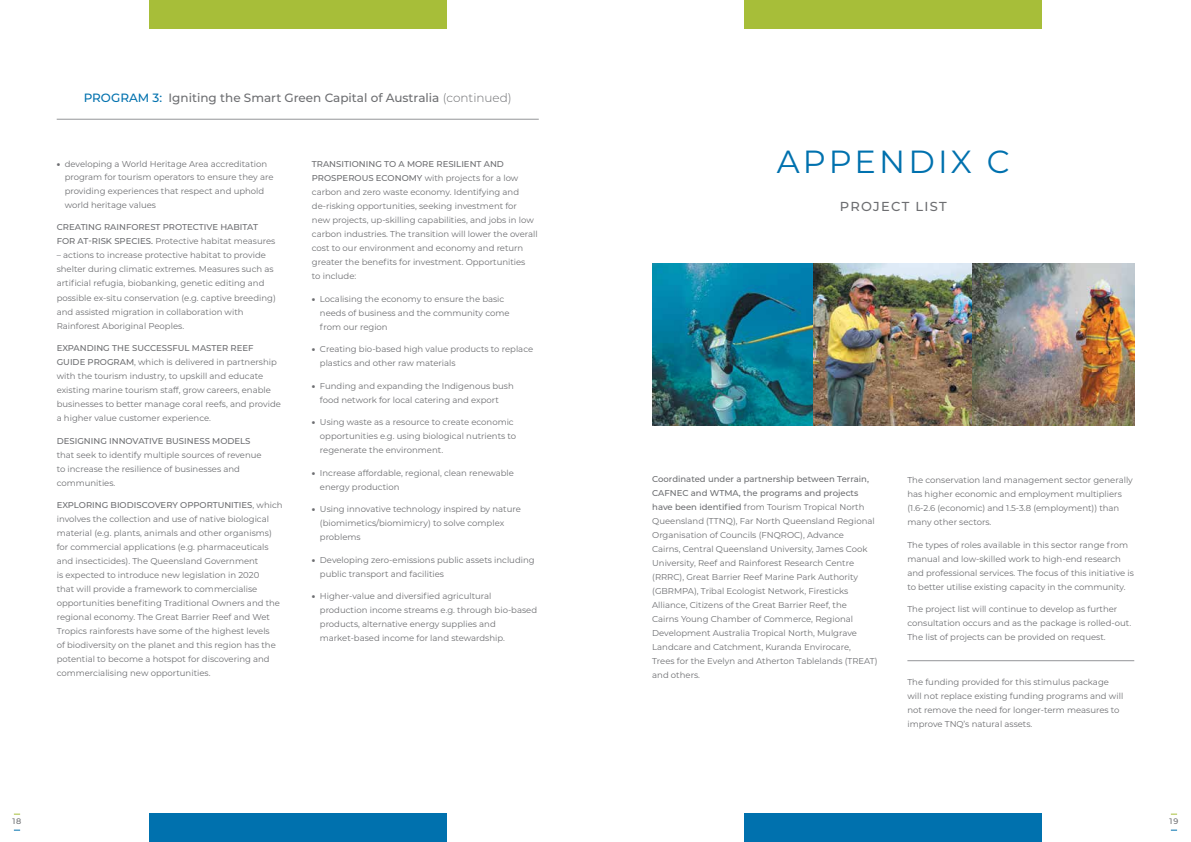
<style>
.page{position:relative;width:1191px;height:842px;background:#fff}
.page>*{position:absolute;margin:0;border:0;box-sizing:border-box;transform-origin:0 0}
.t1{font:32px "Montserrat";letter-spacing:.1em;color:#0071ae}
.t2{font:500 13px "Montserrat";letter-spacing:.095em;color:#6d6e71}
.t3{font:500 12px "Montserrat";color:#6d6e71}
.t4{font:8.5px/14px "Montserrat";color:#6d6e71}
.t5{font:500 8.5px/14px "Montserrat";color:#6d6e71}
.t6{font:500 8px "Montserrat";color:#6d6e71}
.s1{color:#0071ae}
.s2{font-weight:300}
.s3{font-weight:900}
.s4{font-weight:400}
.s5{font-weight:500}
</style>
<div class="page">
<div style="left:149px;top:0;width:297px;height:28px;background:#a7be39"></div>
<div style="left:744px;top:0;width:298px;height:28px;background:#a7be39"></div>
<div style="left:149px;top:814px;width:297px;height:28px;background:#0071ae"></div>
<div style="left:744px;top:814px;width:298px;height:28px;background:#0071ae"></div>
<hr style="left:57px;top:119px;width:482px;height:1px;background:#939598">
<hr style="left:907px;top:660px;width:227px;height:1px;background:#939598">
<img style="left:652px;top:264px;width:482px;height:161px">
<h3 class="t3" style="left:84px;top:90px;width:429px"><span class="s1">PROGRAM 3:</span> Igniting the Smart Green Capital of Australia <span class="s2">(continued)</span></h3>
<p class="t4" style="left:65px;top:157px;width:210px;line-height:13.7px;text-indent:-8px"><span class="s3">•</span> developing a World Heritage Area accreditation program for tourism operators to ensure they are providing experiences that respect and uphold world heritage values</p>
<p class="t5" style="left:57px;top:220px;width:220px">CREATING RAINFOREST PROTECTIVE HABITAT<br>FOR AT-RISK SPECIES. <span class="s4">Protective habitat measures</span></p>
<p class="t4" style="left:57px;top:248px;width:221px">– actions to increase protective habitat to provide shelter during climatic extremes. Measures such as artificial refugia, biobanking, genetic editing and possible ex-situ conservation (e.g. captive breeding) and assisted migration in collaboration with Rainforest Aboriginal Peoples.</p>
<p class="t4" style="left:57px;top:341px;width:226px"><span class="s5">EXPANDING THE SUCCESSFUL MASTER REEF GUIDE PROGRAM</span>, which is delivered in partnership with the tourism industry, to upskill and educate existing marine tourism staff, grow careers, enable businesses to better manage coral reefs, and provide a higher value customer experience.</p>
<p class="t5" style="left:57px;top:433px;width:195px">DESIGNING INNOVATIVE BUSINESS MODELS</p>
<p class="t4" style="left:57px;top:447px;width:206px">that seek to identify multiple sources of revenue to increase the resilience of businesses and communities.</p>
<p class="t4" style="left:57px;top:498px;width:227px"><span class="s5">EXPLORING BIODISCOVERY OPPORTUNITIES</span>, which involves the collection and use of native biological material (e.g. plants, animals and other organisms) for commercial applications (e.g. pharmaceuticals and insecticides). The Queensland Government<br>is expected to introduce new legislation in 2020<br>that will provide a framework to commercialise opportunities benefiting Traditional Owners and the regional economy. The Great Barrier Reef and Wet Tropics rainforests have some of the highest levels<br>of biodiversity on the planet and this region has the potential to become a hotspot for discovering and commercialising new opportunities.</p>
<p class="t4" style="left:312px;top:157px;width:227px"><span class="s5">TRANSITIONING TO A MORE RESILIENT AND PROSPEROUS ECONOMY</span> with projects for a low carbon and zero waste economy. Identifying and de-risking opportunities, seeking investment for<br>new projects, up-skilling capabilities, and jobs in low carbon industries. The transition will lower the overall cost to our environment and economy and return greater the benefits for investment. Opportunities<br>to include:</p>
<p class="t4" style="left:320px;top:291px;width:191px;text-indent:-8px"><span class="s3">•</span> Localising the economy to ensure the basic needs of business and the community come from our region</p>
<p class="t4" style="left:320px;top:342px;width:215px;text-indent:-8px"><span class="s3">•</span> Creating bio-based high value products to replace plastics and other raw materials</p>
<p class="t4" style="left:320px;top:378px;width:195px;text-indent:-8px"><span class="s3">•</span> Funding and expanding the Indigenous bush food network for local catering and export</p>
<p class="t4" style="left:320px;top:415px;width:198px;text-indent:-8px"><span class="s3">•</span> Using waste as a resource to create economic opportunities e.g. using biological nutrients to regenerate the environment.</p>
<p class="t4" style="left:320px;top:465px;width:196px;text-indent:-8px"><span class="s3">•</span> Increase affordable, regional, clean renewable energy production</p>
<p class="t4" style="left:320px;top:502px;width:202px;text-indent:-8px"><span class="s3">•</span> Using innovative technology inspired by nature (biomimetics/biomimicry) to solve complex problems</p>
<p class="t4" style="left:320px;top:552px;width:216px;text-indent:-8px"><span class="s3">•</span> Developing zero-emissions public assets including public transport and facilities</p>
<p class="t4" style="left:320px;top:589px;width:219px;text-indent:-8px"><span class="s3">•</span> Higher-value and diversified agricultural production income streams e.g. through bio-based products, alternative energy supplies and market-based income for land stewardship.</p>
<h1 class="t1" style="left:776px;top:139px;width:234px">APPENDIX C</h1>
<h2 class="t2" style="left:840px;top:197px;width:108px">PROJECT LIST</h2>
<p class="t4" style="left:652px;top:471px;width:227px"><span class="s5">Coordinated under a partnership between Terrain, CAFNEC and WTMA, the programs and projects have been identified</span> from Tourism Tropical North Queensland (TTNQ), Far North Queensland Regional Organisation of Councils (FNQROC), Advance<br>Cairns, Central Queensland University, James Cook University, Reef and Rainforest Research Centre (RRRC), Great Barrier Reef Marine Park Authority (GBRMPA), Tribal Ecologist Network, Firesticks Alliance, Citizens of the Great Barrier Reef, the<br>Cairns Young Chamber of Commerce, Regional Development Australia Tropical North, Mulgrave Landcare and Catchment, Kuranda Envirocare,<br>Trees for the Evelyn and Atherton Tablelands (TREAT) and others.</p>
<p class="t4" style="left:907px;top:473px;width:227px">The conservation land management sector generally has higher economic and employment multipliers (1.6-2.6 (economic) and 1.5-3.8 (employment)) than many other sectors.</p>
<p class="t4" style="left:907px;top:537px;width:228px">The types of roles available in this sector range from manual and low-skilled work to high-end research and professional services. The focus of this initiative is to better utilise existing capacity in the community.</p>
<p class="t4" style="left:907px;top:602px;width:225px">The project list will continue to develop as further consultation occurs and as the package is rolled-out.<br>The list of projects can be provided on request.</p>
<p class="t4" style="left:907px;top:675px;width:217px">The funding provided for this stimulus package will not replace existing funding programs and will not remove the need for longer-term measures to improve TNQ’s natural assets.</p>
<p class="t6" style="left:13px;top:816px;width:10px">18</p>
<p class="t6" style="left:1169px;top:816px;width:10px">19</p>
</div>
